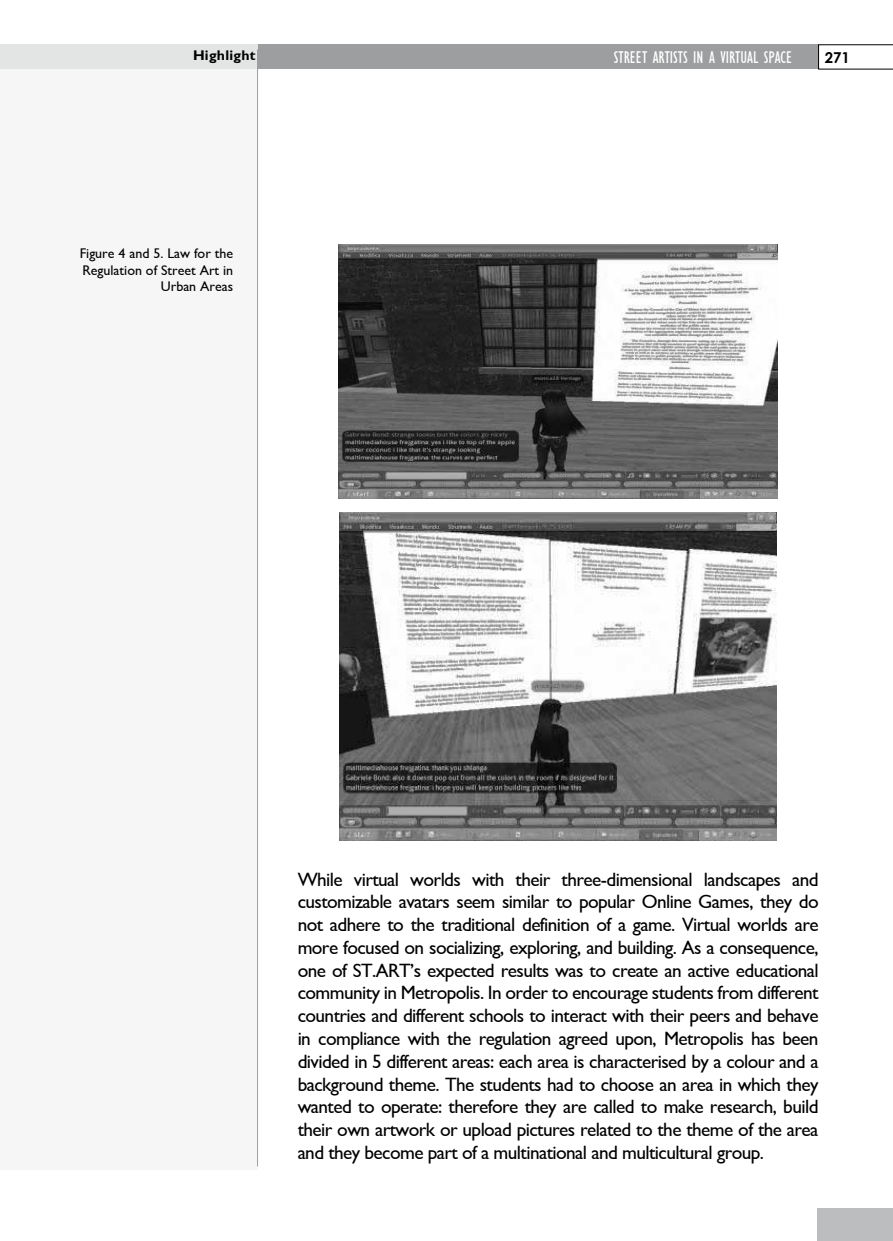
<style>
.page{position:relative;width:893px;height:1241px;background:#fff}
.page>*{position:absolute;margin:0;border:0;box-sizing:border-box;transform-origin:0 0}
.t1{font:19.25px/22.8px "Formamente";letter-spacing:-.03em;color:#000;text-align:justify}
.t2{font:17.5px "Formamente Condensed";color:#fff;scale:.95 1}
.t3{font:700 15.05px "Century Gothic";color:#000}
.t4{font:14px/16.8px "Formamente";color:#000;text-align:right}
.t5{font:700 14px "Formamente";letter-spacing:.02em;color:#000}
</style>
<div class="page">
<div style="left:0;top:44px;width:258px;height:1125px;background:#f6f6f6"></div>
<div style="left:228px;top:44px;width:590px;height:25px;background:#9c9e9f"></div>
<div style="left:0;top:44px;width:258px;height:25px;background:#e3e4e4"></div>
<hr style="left:257px;top:49px;width:1px;height:1117px;background:#9c9e9f">
<div style="left:817px;top:1208px;width:76px;height:32px;background:#bbbdbe"></div>
<svg style="left:818px;top:44px;width:75px;height:25px"></svg>
<img style="left:338px;top:245px;width:440px;height:253px">
<img style="left:340px;top:512px;width:436px;height:328px">
<p class="t5" style="left:193px;top:47px;width:64px">Highlight</p>
<p class="t2" style="left:614px;top:46px;width:189px">STREET ARTISTS IN A VIRTUAL SPACE</p>
<p class="t3" style="left:825px;top:46px;width:27px">271</p>
<p class="t4" style="left:80px;top:245px;width:155px">Figure 4 and 5. Law for the<br>Regulation of Street Art in<br>Urban Areas</p>
<p class="t1" style="left:298px;top:867px;width:522px">While virtual worlds with their three-dimensional landscapes and customizable avatars seem similar to popular Online Games, they do not adhere to the traditional definition of a game. Virtual worlds are more focused on socializing, exploring, and building. As a consequence, one of ST.ART’s expected results was to create an active educational community in Metropolis. In order to encourage students from different countries and different schools to interact with their peers and behave in compliance with the regulation agreed upon, Metropolis has been divided in 5 different areas: each area is characterised by a colour and a background theme. The students had to choose an area in which they wanted to operate: therefore they are called to make research, build their own artwork or upload pictures related to the theme of the area and they become part of a multinational and multicultural group.</p>
</div>
